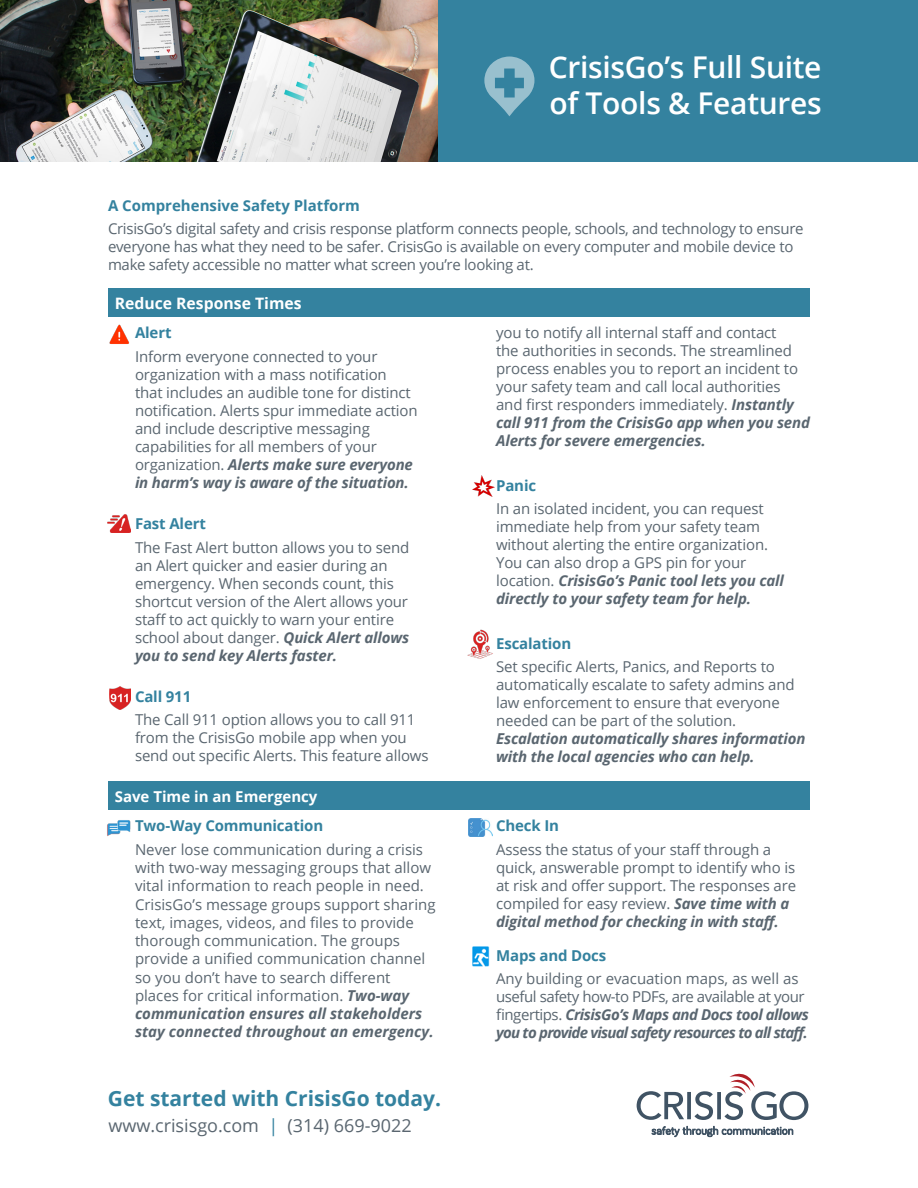
<style>
.page{position:relative;width:918px;height:1188px;background:#fff}
.page>*{position:absolute;margin:0;border:0;box-sizing:border-box;transform-origin:0 0}
.t1{font:600 30px/36px "Open Sans";letter-spacing:-.01em;color:#fff}
.t2{font:700 21px "Open Sans";color:#34829f}
.t3{font:18px "Open Sans";color:#5a6670}
.t4{font:700 15.75px "Open Sans";color:#fff}
.t5{font:15px/18px "Open Sans";letter-spacing:-.01em;color:#5a6670}
.t6{font:15px/18px "Open Sans";letter-spacing:-.03em;color:#5a6670}
.t7{font:700 15px "Open Sans";letter-spacing:-.01em;color:#34829f}
.t8{font:700 15px "Open Sans";color:#fff}
.s1{font-weight:700;font-style:italic}
.s2{color:#34829f}
</style>
<div class="page">
<svg style="left:652px;top:1126px;width:141px;height:11px"></svg>
<svg style="left:637px;top:1091px;width:47px;height:29px"></svg>
<svg style="left:687px;top:1092px;width:4px;height:27px"></svg>
<svg style="left:694px;top:1091px;width:19px;height:29px"></svg>
<svg style="left:717px;top:1092px;width:4px;height:27px"></svg>
<svg style="left:724px;top:1073px;width:84px;height:47px"></svg>
<div style="left:108px;top:289px;width:702px;height:28px;background:#34829f"></div>
<div style="left:108px;top:781px;width:702px;height:29px;background:#34829f"></div>
<div style="left:0;top:0;width:918px;height:161px;background:#34829f"></div>
<img style="left:0;top:0;width:437px;height:161px">
<img style="left:109px;top:324px;width:20px;height:20px">
<img style="left:107px;top:514px;width:24px;height:18px">
<img style="left:467px;top:630px;width:26px;height:28px">
<img style="left:472px;top:475px;width:23px;height:22px">
<img style="left:110px;top:686px;width:20px;height:23px">
<img style="left:107px;top:820px;width:24px;height:16px">
<img style="left:472px;top:946px;width:18px;height:21px">
<img style="left:469px;top:818px;width:24px;height:19px">
<svg style="left:484px;top:57px;width:50px;height:59px"></svg>
<p class="t1" style="left:549px;top:49px;width:274px">CrisisGo’s Full Suite of Tools &amp; Features</p>
<p class="t7" style="left:108px;top:195px;width:254px">A Comprehensive Safety Platform</p>
<p class="t5" style="left:108px;top:220px;width:697px">CrisisGo’s digital safety and crisis response platform connects people, schools, and technology to ensure everyone has what they need to be safer. CrisisGo is available on every computer and mobile device to make safety accessible no matter what screen you’re looking at.</p>
<p class="t4" style="left:115px;top:292px;width:188px">Reduce Response Times</p>
<p class="t7" style="left:135px;top:322px;width:38px">Alert</p>
<p class="t5" style="left:135px;top:347px;width:284px">Inform everyone connected to your organization with a mass notification that includes an audible tone for distinct notification. Alerts spur immediate action and include descriptive messaging capabilities for all members of your organization. <span class="s1">Alerts make sure everyone in harm’s way is aware of the situation.</span></p>
<p class="t7" style="left:135px;top:513px;width:72px">Fast Alert</p>
<p class="t5" style="left:135px;top:538px;width:276px">The Fast Alert button allows you to send an Alert quicker and easier during an emergency. When seconds count, this shortcut version of the Alert allows your staff to act quickly to warn your entire school about danger. <span class="s1">Quick Alert allows you to send key Alerts faster.</span></p>
<p class="t7" style="left:135px;top:686px;width:58px">Call 911</p>
<p class="t5" style="left:135px;top:711px;width:295px">The Call 911 option allows you to call 911 from the CrisisGo mobile app when you send out specific Alerts. This feature allows</p>
<p class="t8" style="left:115px;top:786px;width:204px">Save Time in an Emergency</p>
<p class="t7" style="left:135px;top:815px;width:190px">Two-Way Communication</p>
<p class="t5" style="left:135px;top:840px;width:302px">Never lose communication during a crisis with two-way messaging groups that allow vital information to reach people in need.<br>CrisisGo’s message groups support sharing text, images, videos, and files to provide thorough communication. The groups provide a unified communication channel so you don’t have to search different places for critical information. <span class="s1">Two-way communication ensures all stakeholders stay connected throughout an emergency.</span></p>
<h2 class="t2" style="left:108px;top:1084px;width:335px">Get started with CrisisGo today.</h2>
<p class="t3" style="left:108px;top:1113px;width:305px">www.crisisgo.com <span class="s2">|</span> (314) 669-9022</p>
<p class="t5" style="left:496px;top:324px;width:315px">you to notify all internal staff and contact<br>the authorities in seconds. The streamlined process enables you to report an incident to your safety team and call local authorities and first responders immediately. <span class="s1">Instantly call 911 from the CrisisGo app when you send Alerts for severe emergencies.</span></p>
<p class="t7" style="left:496px;top:475px;width:42px">Panic</p>
<p class="t5" style="left:496px;top:499px;width:289px">In an isolated incident, you can request immediate help from your safety team without alerting the entire organization.<br>You can also drop a GPS pin for your location. <span class="s1">CrisisGo’s Panic tool lets you call directly to your safety team for help.</span></p>
<p class="t7" style="left:496px;top:633px;width:77px">Escalation</p>
<p class="t5" style="left:496px;top:657px;width:311px">Set specific Alerts, Panics, and Reports to automatically escalate to safety admins and law enforcement to ensure that everyone needed can be part of the solution.<br><span class="s1">Escalation automatically shares information with the local agencies who can help.</span></p>
<p class="t7" style="left:496px;top:815px;width:64px">Check In</p>
<p class="t5" style="left:496px;top:840px;width:301px">Assess the status of your staff through a quick, answerable prompt to identify who is at risk and offer support. The responses are compiled for easy review. <span class="s1">Save time with a digital method for checking in with staff.</span></p>
<p class="t7" style="left:496px;top:945px;width:112px">Maps and Docs</p>
<p class="t6" style="left:496px;top:969px;width:314px">Any building or evacuation maps, as well as useful safety how-to PDFs, are available at your fingertips. <span class="s1">CrisisGo’s Maps and Docs tool allows you to provide visual safety resources to all staff.</span></p>
</div>
